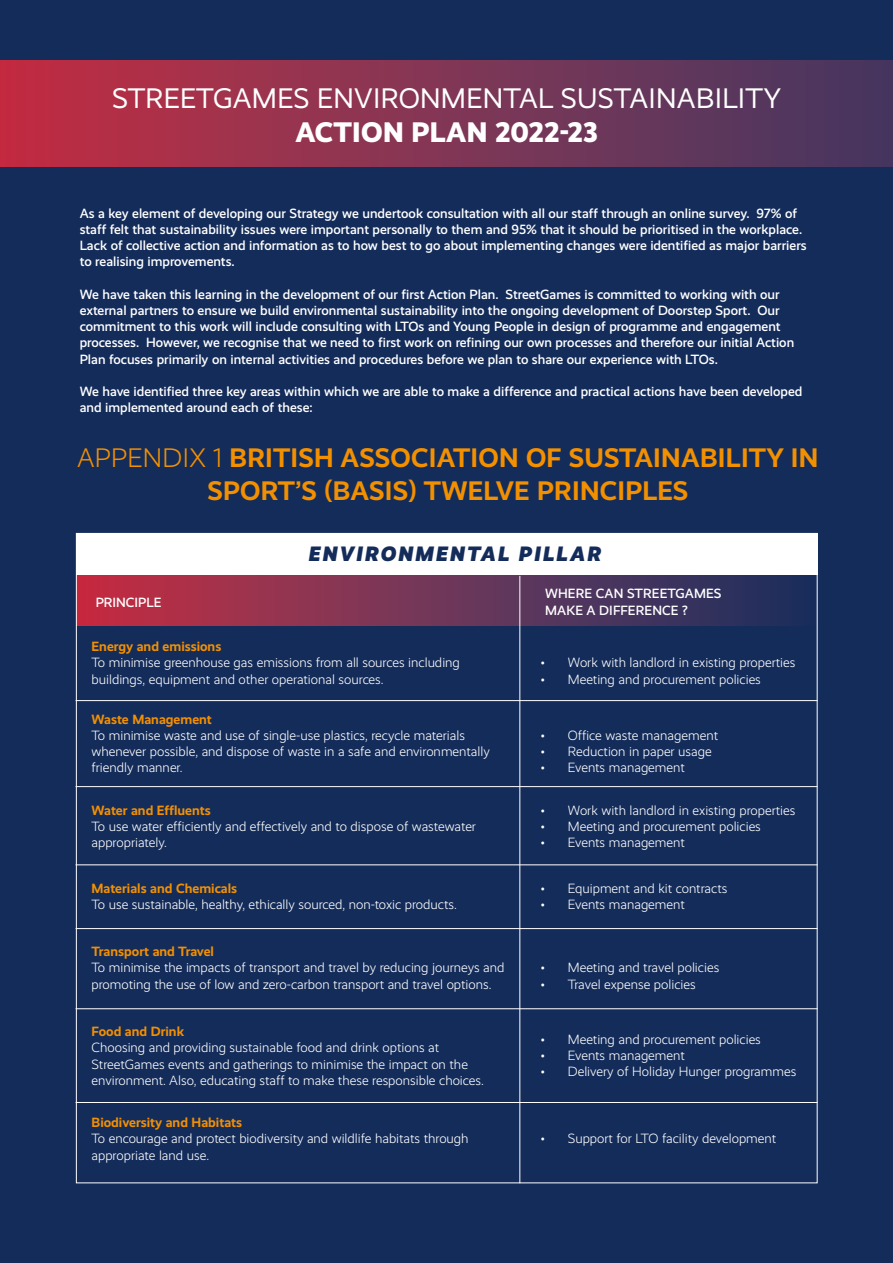
<style>
.page{position:relative;width:893px;height:1263px;background:#142c5a}
.page>*{position:absolute;margin:0;border:0;box-sizing:border-box;transform-origin:0 0}
.t1{font:28.5px "Realist";letter-spacing:.01em;color:#fff}
.t2{font:800 28.5px "Realist";letter-spacing:.01em;color:#fff}
.t3{font:700 27px/32.4px "Realist";letter-spacing:.01em;color:#f39000;text-align:center}
.t4{font:italic 900 21px "Realist";letter-spacing:.1em;color:#142c5a}
.t5{font:300 13.5px/16.2px "Realist";color:#fff}
.t6{font:500 13.5px/16.2px "Realist";color:#fff}
.t7{font:700 13.5px "Realist";color:#f39000}
.s1{font-weight:300}
</style>
<div class="page">
<div style="left:0;top:61px;width:893px;height:106px;background:linear-gradient(to right,#c22f44,#433963)"></div>
<div style="left:76px;top:533px;width:741px;height:43px;background:#fff"></div>
<div style="left:76px;top:576px;width:741px;height:50px;background:linear-gradient(to right,#c63246,#183464)"></div>
<hr style="left:76px;top:700px;width:741px;height:1px;background:#fff">
<hr style="left:76px;top:786px;width:741px;height:1px;background:#fff">
<hr style="left:76px;top:864px;width:741px;height:1px;background:#fff">
<hr style="left:76px;top:928px;width:741px;height:1px;background:#fff">
<hr style="left:76px;top:1008px;width:741px;height:1px;background:#fff">
<hr style="left:76px;top:1102px;width:741px;height:1px;background:#fff">
<hr style="left:520px;top:576px;width:1px;height:607px;background:#fff">
<h1 class="t1" style="left:112px;top:82px;width:670px">STREETGAMES ENVIRONMENTAL SUSTAINABILITY</h1>
<h1 class="t2" style="left:295px;top:115px;width:304px">ACTION PLAN 2022-23</h1>
<p class="t6" style="left:80px;top:205px;width:728px">As a key element of developing our Strategy we undertook consultation with all our staff through an online survey. 97% of staff felt that sustainability issues were important personally to them and 95% that it should be prioritised in the workplace.<br>Lack of collective action and information as to how best to go about implementing changes were identified as major barriers to realising improvements.</p>
<p class="t6" style="left:80px;top:286px;width:716px">We have taken this learning in the development of our first Action Plan. StreetGames is committed to working with our external partners to ensure we build environmental sustainability into the ongoing development of Doorstep Sport. Our commitment to this work will include consulting with LTOs and Young People in design of programme and engagement processes. However, we recognise that we need to first work on refining our own processes and therefore our initial Action Plan focuses primarily on internal activities and procedures before we plan to share our experience with LTOs.</p>
<p class="t6" style="left:80px;top:383px;width:724px">We have identified three key areas within which we are able to make a difference and practical actions have been developed and implemented around each of these:</p>
<h2 class="t3" style="left:77px;top:442px;width:743px"><span class="s1">APPENDIX 1</span> BRITISH ASSOCIATION OF SUSTAINABILITY IN<br>SPORT’S (BASIS) TWELVE PRINCIPLES</h2>
<h3 class="t4" style="left:309px;top:541px;width:294px">ENVIRONMENTAL PILLAR</h3>
<p class="t6" style="left:96px;top:594px;width:67px">PRINCIPLE</p>
<p class="t6" style="left:545px;top:586px;width:178px">WHERE CAN STREETGAMES<br>MAKE A DIFFERENCE ?</p>
<p class="t7" style="left:92px;top:639px;width:131px">Energy and emissions</p>
<p class="t5" style="left:92px;top:655px;width:370px">To minimise greenhouse gas emissions from all sources including buildings, equipment and other operational sources.</p>
<p class="t7" style="left:92px;top:711px;width:122px">Waste Management</p>
<p class="t5" style="left:92px;top:727px;width:400px">To minimise waste and use of single-use plastics, recycle materials whenever possible, and dispose of waste in a safe and environmentally friendly manner.</p>
<p class="t7" style="left:92px;top:802px;width:121px">Water and Effluents</p>
<p class="t5" style="left:92px;top:818px;width:386px">To use water efficiently and effectively and to dispose of wastewater appropriately.</p>
<p class="t7" style="left:92px;top:880px;width:147px">Materials and Chemicals</p>
<p class="t5" style="left:92px;top:897px;width:367px">To use sustainable, healthy, ethically sourced, non-toxic products.</p>
<p class="t7" style="left:92px;top:944px;width:124px">Transport and Travel</p>
<p class="t5" style="left:92px;top:960px;width:414px">To minimise the impacts of transport and travel by reducing journeys and promoting the use of low and zero-carbon transport and travel options.</p>
<p class="t7" style="left:92px;top:1023px;width:94px">Food and Drink</p>
<p class="t5" style="left:92px;top:1040px;width:394px">Choosing and providing sustainable food and drink options at<br>StreetGames events and gatherings to minimise the impact on the environment. Also, educating staff to make these responsible choices.</p>
<p class="t7" style="left:92px;top:1115px;width:152px">Biodiversity and Habitats</p>
<p class="t5" style="left:92px;top:1131px;width:379px">To encourage and protect biodiversity and wildlife habitats through appropriate land use.</p>
<p class="t5" style="left:541px;top:655px;width:256px">• Work with landlord in existing properties</p>
<p class="t5" style="left:541px;top:671px;width:222px">• Meeting and procurement policies</p>
<p class="t5" style="left:541px;top:727px;width:179px">• Office waste management</p>
<p class="t5" style="left:541px;top:743px;width:172px">• Reduction in paper usage</p>
<p class="t5" style="left:541px;top:759px;width:146px">• Events management</p>
<p class="t5" style="left:541px;top:802px;width:256px">• Work with landlord in existing properties</p>
<p class="t5" style="left:541px;top:818px;width:222px">• Meeting and procurement policies</p>
<p class="t5" style="left:541px;top:834px;width:146px">• Events management</p>
<p class="t5" style="left:541px;top:880px;width:188px">• Equipment and kit contracts</p>
<p class="t5" style="left:541px;top:897px;width:146px">• Events management</p>
<p class="t5" style="left:541px;top:960px;width:180px">• Meeting and travel policies</p>
<p class="t5" style="left:541px;top:976px;width:156px">• Travel expense policies</p>
<p class="t5" style="left:541px;top:1031px;width:222px">• Meeting and procurement policies</p>
<p class="t5" style="left:541px;top:1047px;width:146px">• Events management</p>
<p class="t5" style="left:541px;top:1063px;width:257px">• Delivery of Holiday Hunger programmes</p>
<p class="t5" style="left:541px;top:1131px;width:237px">• Support for LTO facility development</p>
</div>
